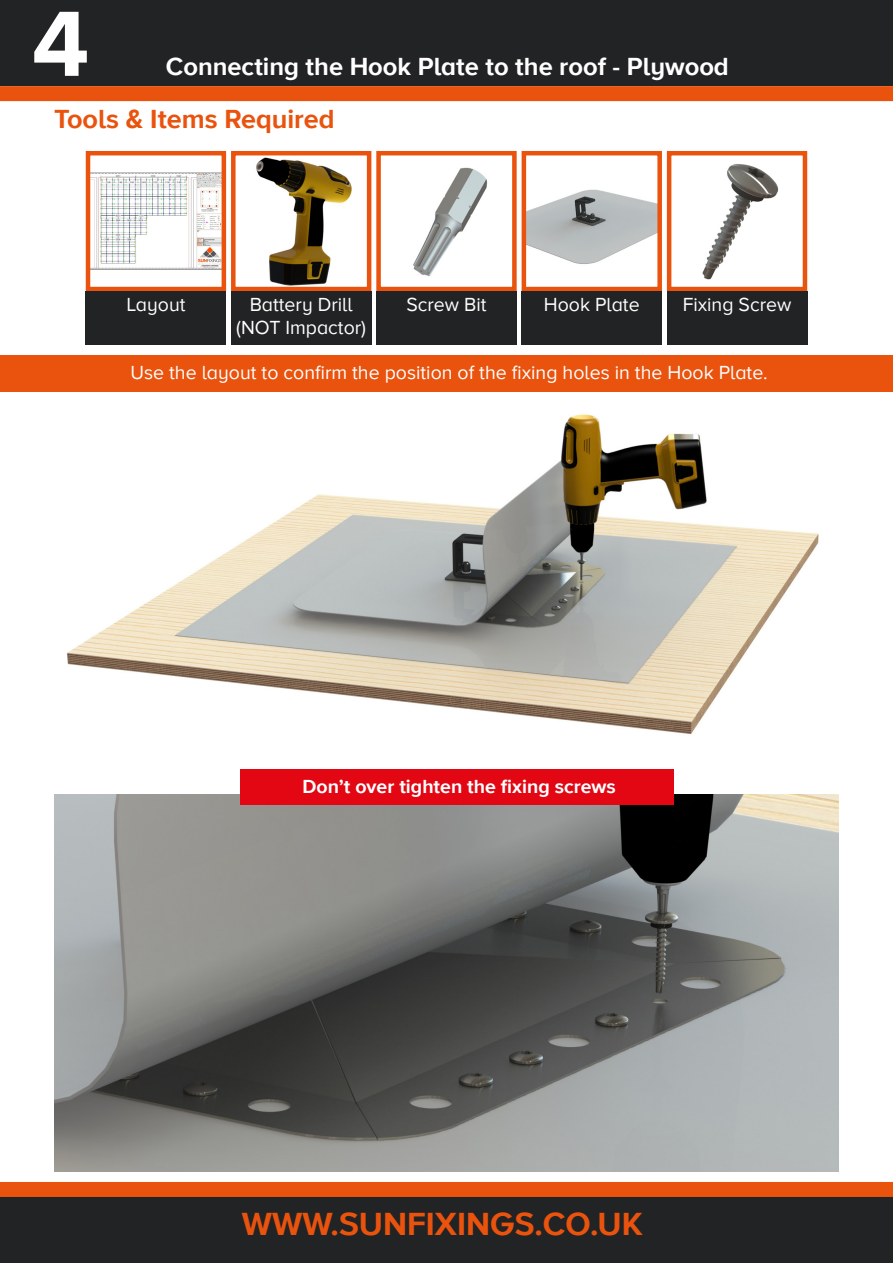
<style>
.page{position:relative;width:893px;height:1263px;background:#fff}
.page>*{position:absolute;margin:0;border:0;box-sizing:border-box;transform-origin:0 0}
.t1{font:700 96px "Proxima Nova A";color:#fff}
.t2{font:700 33px "Proxima Nova A";color:#e9530e}
.t3{font:700 27px "Proxima Nova A";color:#e9530e}
.t4{font:700 25.5px "Proxima Nova A";color:#fff}
.t5{font:19.5px/23.4px "Proxima Nova A";color:#fff;text-align:center}
.t6{font:700 19.5px "Proxima Nova A";color:#fff}
</style>
<div class="page">
<div style="left:0;top:0;width:893px;height:86px;background:#222324"></div>
<div style="left:0;top:1195px;width:893px;height:68px;background:#222324"></div>
<div style="left:0;top:1182px;width:893px;height:15px;background:#e9530e"></div>
<div style="left:0;top:86px;width:893px;height:15px;background:#e9530e"></div>
<img style="left:91px;top:173px;width:130px;height:96px">
<div style="left:86px;top:151px;width:140px;height:140px;border:4px solid #e9530e"></div>
<img style="left:256px;top:157px;width:96px;height:129px">
<div style="left:231px;top:151px;width:140px;height:140px;border:4px solid #e9530e"></div>
<img style="left:413px;top:167px;width:75px;height:109px">
<div style="left:376px;top:151px;width:141px;height:140px;border:4px solid #e9530e"></div>
<img style="left:527px;top:189px;width:130px;height:75px">
<div style="left:522px;top:151px;width:140px;height:140px;border:4px solid #e9530e"></div>
<img style="left:702px;top:164px;width:77px;height:116px">
<div style="left:667px;top:151px;width:140px;height:140px;border:4px solid #e9530e"></div>
<div style="left:86px;top:291px;width:140px;height:53px;background:#222324"></div>
<div style="left:231px;top:291px;width:140px;height:53px;background:#222324"></div>
<div style="left:376px;top:291px;width:141px;height:53px;background:#222324"></div>
<div style="left:522px;top:291px;width:140px;height:53px;background:#222324"></div>
<div style="left:667px;top:291px;width:140px;height:53px;background:#222324"></div>
<div style="left:0;top:355px;width:893px;height:37px;background:#e9530e"></div>
<img style="left:67px;top:414px;width:752px;height:321px">
<img style="left:54px;top:795px;width:785px;height:376px">
<div style="left:240px;top:769px;width:434px;height:36px;background:#e30613"></div>
<h1 class="t1" style="left:32px;top:-11px;width:59px">4</h1>
<h3 class="t3" style="left:54px;top:103px;width:282px">Tools &amp; Items Required</h3>
<h3 class="t4" style="left:166px;top:52px;width:565px">Connecting the Hook Plate to the roof - Plywood</h3>
<p class="t5" style="left:126px;top:293px;width:61px">Layout</p>
<p class="t5" style="left:236px;top:293px;width:131px">Battery Drill (NOT Impactor)</p>
<p class="t5" style="left:406px;top:293px;width:82px">Screw Bit</p>
<p class="t5" style="left:544px;top:293px;width:97px">Hook Plate</p>
<p class="t5" style="left:683px;top:293px;width:110px">Fixing Screw</p>
<p class="t5" style="left:131px;top:362px;width:639px">Use the layout to confirm the position of the fixing holes in the Hook Plate.</p>
<p class="t6" style="left:303px;top:775px;width:315px">Don’t over tighten the fixing screws</p>
<h2 class="t2" style="left:242px;top:1205px;width:402px">WWW.SUNFIXINGS.CO.UK</h2>
</div>
